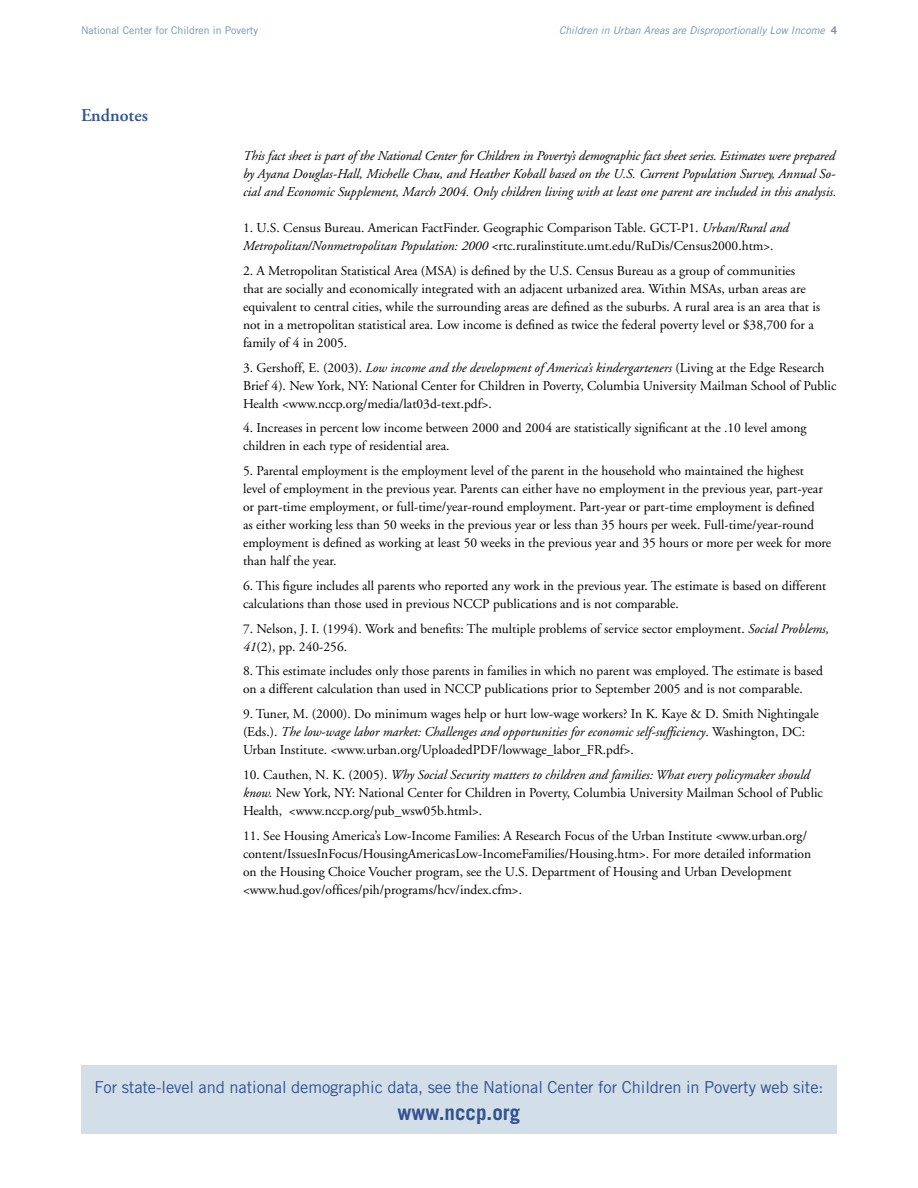
<style>
.page{position:relative;width:918px;height:1188px;background:#fff}
.page>*{position:absolute;margin:0;border:0;box-sizing:border-box;transform-origin:0 0}
.t1{font:700 21px "Trade Gothic";color:#33528f}
.t2{font:600 18px "Adobe Garamond";color:#33528f}
.t3{font:16.5px "Trade Gothic";letter-spacing:-.005em;color:#33528f}
.t4{font:13.5px/18px "Adobe Garamond";color:#000}
.t5{font:italic 13.5px/18px "Adobe Garamond";color:#000}
.t6{font:italic 10.5px "Trade Gothic";color:#6a94b5}
.t7{font:10.5px "Trade Gothic";color:#6a94b5}
.s1{font-weight:700;font-style:normal}
.s2{font-style:italic}
</style>
<div class="page">
<div style="left:81px;top:1065px;width:756px;height:69px;background:#d2dfe9"></div>
<p class="t7" style="left:81px;top:24px;width:179px">National Center for Children in Poverty</p>
<p class="t6" style="left:559px;top:24px;width:279px">Children in Urban Areas are Disproportionally Low Income <span class="s1">4</span></p>
<h2 class="t2" style="left:81px;top:106px;width:68px">Endnotes</h2>
<p class="t5" style="left:243px;top:147px;width:595px">This fact sheet is part of the National Center for Children in Poverty’s demographic fact sheet series. Estimates were prepared by Ayana Douglas-Hall, Michelle Chau, and Heather Koball based on the U.S. Current Population Survey, Annual So&shy;cial and Economic Supplement, March 2004. Only children living with at least one parent are included in this analysis.</p>
<p class="t4" style="left:243px;top:219px;width:547px">1. U.S. Census Bureau. American FactFinder. Geographic Comparison Table. GCT-P1. <span class="s2">Urban/Rural and<br>Metropolitan/Nonmetropolitan Population: 2000</span> &lt;rtc.ruralinstitute.umt.edu/RuDis/Census2000.htm&gt;.</p>
<p class="t4" style="left:243px;top:262px;width:579px">2. A Metropolitan Statistical Area (MSA) is defined by the U.S. Census Bureau as a group of communities<br>that are socially and economically integrated with an adjacent urbanized area. Within MSAs, urban areas are equivalent to central cities, while the surrounding areas are defined as the suburbs. A rural area is an area that is not in a metropolitan statistical area. Low income is defined as twice the federal poverty level or $38,700 for a family of 4 in 2005.</p>
<p class="t4" style="left:243px;top:359px;width:595px">3. Gershoff, E. (2003). <span class="s2">Low income and the development of America’s kindergarteners</span> (Living at the Edge Research<br>Brief 4). New York, NY: National Center for Children in Poverty, Columbia University Mailman School of Public<br>Health &lt;www.nccp.org/media/lat03d-text.pdf&gt;.</p>
<p class="t4" style="left:243px;top:419px;width:565px">4. Increases in percent low income between 2000 and 2004 are statistically significant at the .10 level among children in each type of residential area.</p>
<p class="t4" style="left:243px;top:462px;width:590px">5. Parental employment is the employment level of the parent in the household who maintained the highest<br>level of employment in the previous year. Parents can either have no employment in the previous year, part-year or part-time employment, or full-time/year-round employment. Part-year or part-time employment is defined<br>as either working less than 50 weeks in the previous year or less than 35 hours per week. Full-time/year-round employment is defined as working at least 50 weeks in the previous year and 35 hours or more per week for more than half the year.</p>
<p class="t4" style="left:243px;top:577px;width:585px">6. This figure includes all parents who reported any work in the previous year. The estimate is based on different calculations than those used in previous NCCP publications and is not comparable.</p>
<p class="t4" style="left:243px;top:620px;width:588px">7. Nelson, J. I. (1994). Work and benefits: The multiple problems of service sector employment. <span class="s2">Social Problems,<br>41</span>(2), pp. 240-256.</p>
<p class="t4" style="left:243px;top:662px;width:581px">8. This estimate includes only those parents in families in which no parent was employed. The estimate is based on a different calculation than used in NCCP publications prior to September 2005 and is not comparable.</p>
<p class="t4" style="left:243px;top:705px;width:577px">9. Tuner, M. (2000). Do minimum wages help or hurt low-wage workers? In K. Kaye &amp; D. Smith Nightingale (Eds.). <span class="s2">The low-wage labor market: Challenges and opportunities for economic self-sufficiency</span>. Washington, DC:<br>Urban Institute. &lt;www.urban.org/UploadedPDF/lowwage_labor_FR.pdf&gt;.</p>
<p class="t4" style="left:243px;top:766px;width:581px">10. Cauthen, N. K. (2005). <span class="s2">Why Social Security matters to children and families: What every policymaker should know.</span> New York, NY: National Center for Children in Poverty, Columbia University Mailman School of Public<br>Health, &lt;www.nccp.org/pub_wsw05b.html&gt;.</p>
<p class="t4" style="left:243px;top:827px;width:570px">11. See Housing America’s Low-Income Families: A Research Focus of the Urban Institute &lt;www.urban.org/ content/IssuesInFocus/HousingAmericasLow-IncomeFamilies/Housing.htm&gt;. For more detailed information on the Housing Choice Voucher program, see the U.S. Department of Housing and Urban Development &lt;www.hud.gov/offices/pih/programs/hcv/index.cfm&gt;.</p>
<p class="t3" style="left:94px;top:1077px;width:731px">For state-level and national demographic data, see the National Center for Children in Poverty web site:</p>
<h1 class="t1" style="left:398px;top:1099px;width:124px">www.nccp.org</h1>
</div>
